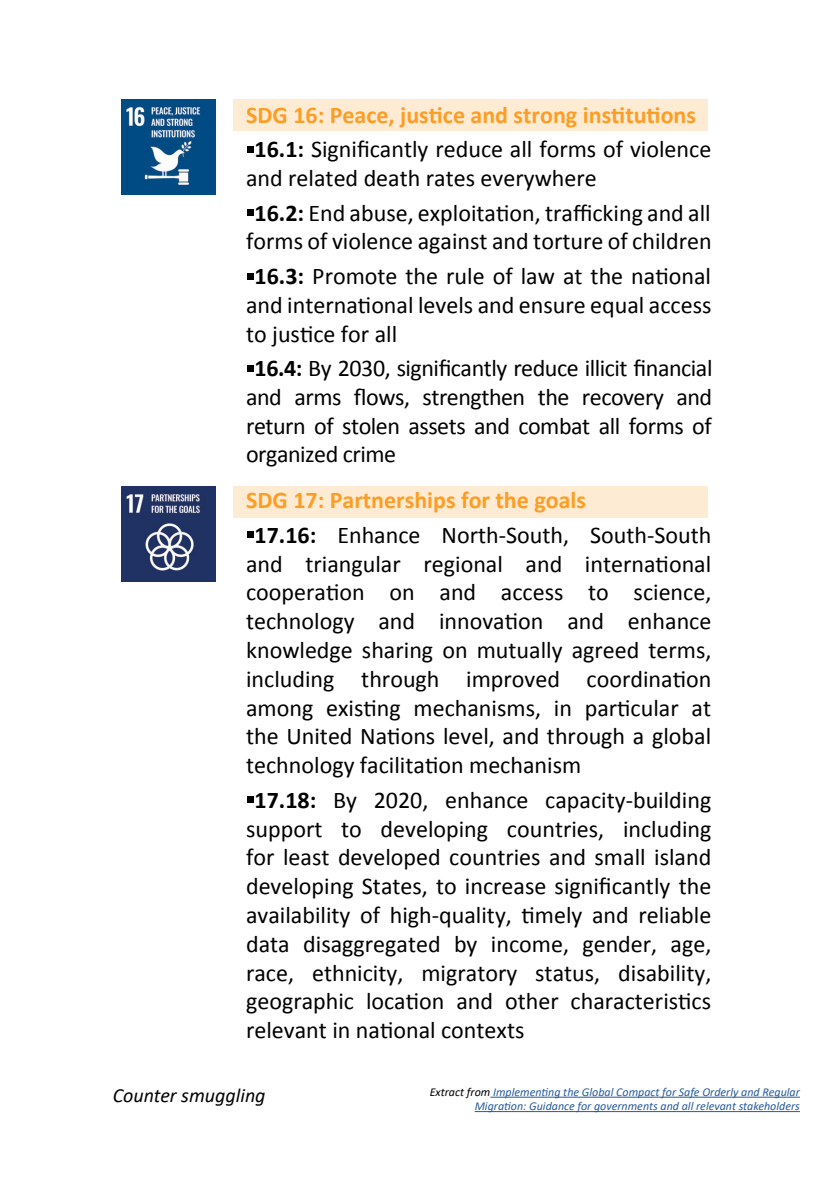
<style>
.page{position:relative;width:840px;height:1191px;background:#fff}
.page>*{position:absolute;margin:0;border:0;box-sizing:border-box;transform-origin:0 0}
.t1{font:24px/28.8px "Calibri";color:#000}
.t2{font:700 24px/34.4px "Calibri";color:#fd9d24}
.t3{font:italic 20px "Calibri";color:#020203}
.t4{font:italic 12px/14.4px "Calibri";color:#275b9b;text-align:right}
.s1{color:#000}
.s2{font-weight:400;color:#000}
.s3{font-weight:700}
.s4{font-weight:700;color:#fd9d24}
</style>
<div class="page">
<div style="left:247px;top:146px;width:6px;height:7px;background:#000"></div>
<div style="left:247px;top:209px;width:6px;height:7px;background:#000"></div>
<svg style="left:247px;top:273px;width:6px;height:6px"></svg>
<svg style="left:247px;top:365px;width:6px;height:6px"></svg>
<div style="left:247px;top:531px;width:6px;height:7px;background:#000"></div>
<div style="left:247px;top:796px;width:6px;height:7px;background:#000"></div>
<div style="left:233px;top:99px;width:474px;height:31px;background:#feebd4"></div>
<div style="left:233px;top:486px;width:474px;height:31px;background:#feebd4"></div>
<img style="left:121px;top:99px;width:94px;height:95px">
<img style="left:121px;top:486px;width:94px;height:95px">
<hr style="left:490px;top:1096px;width:309px;height:1px;background:#275b9b">
<hr style="left:474px;top:1111px;width:325px;height:1px;background:#275b9b">
<p class="t2" style="left:254px;top:97px;width:458px;text-indent:-8px">SDG 16: Peace, justice and strong institutions<br><span class="s1">16.1:</span> <span class="s2">Significantly reduce all forms of violence</span></p>
<p class="t1" style="left:254px;top:160px;width:457px;line-height:34.4px;text-indent:-9px">and related death rates everywhere<br><span class="s3">16.2:</span> End abuse, exploitation, trafficking and all</p>
<p class="t1" style="left:246px;top:223px;width:466px;line-height:34.4px;text-align:center">forms of violence against and torture of children<br><span class="s3">16.3:</span> Promote the rule of law at the national</p>
<p class="t1" style="left:246px;top:289px;width:466px">and international levels and ensure equal access to justice for all</p>
<p class="t1" style="left:246px;top:352px;width:467px;text-align:justify;text-indent:9px"><span class="s3">16.4:</span> By 2030, significantly reduce illicit financial and arms flows, strengthen the recovery and return of stolen assets and combat all forms of organized crime</p>
<p class="t1" style="left:254px;top:482px;width:458px;line-height:34.4px;text-indent:-9px"><span class="s4">SDG 17: Partnerships for the goals<br></span><span class="s3">17.16:</span> Enhance North-South, South-South</p>
<p class="t1" style="left:246px;top:548px;width:466px;text-align:justify">and triangular regional and international cooperation on and access to science, technology and innovation and enhance knowledge sharing on mutually agreed terms, including through improved coordination among existing mechanisms, in particular at the United Nations level, and through a global technology facilitation mechanism</p>
<p class="t1" style="left:246px;top:784px;width:466px;text-align:justify;text-indent:9px"><span class="s3">17.18:</span> By 2020, enhance capacity-building support to developing countries, including for least developed countries and small island developing States, to increase significantly the availability of high-quality, timely and reliable data disaggregated by income, gender, age, race, ethnicity, migratory status, disability, geographic location and other characteristics relevant in national contexts</p>
<p class="t3" style="left:113px;top:1081px;width:154px">Counter smuggling</p>
<p class="t4" style="left:429px;top:1084px;width:371px"><span class="s1">Extract from</span> Implementing the Global Compact for Safe Orderly and Regular<br>Migration: Guidance for governments and all relevant stakeholders</p>
</div>
